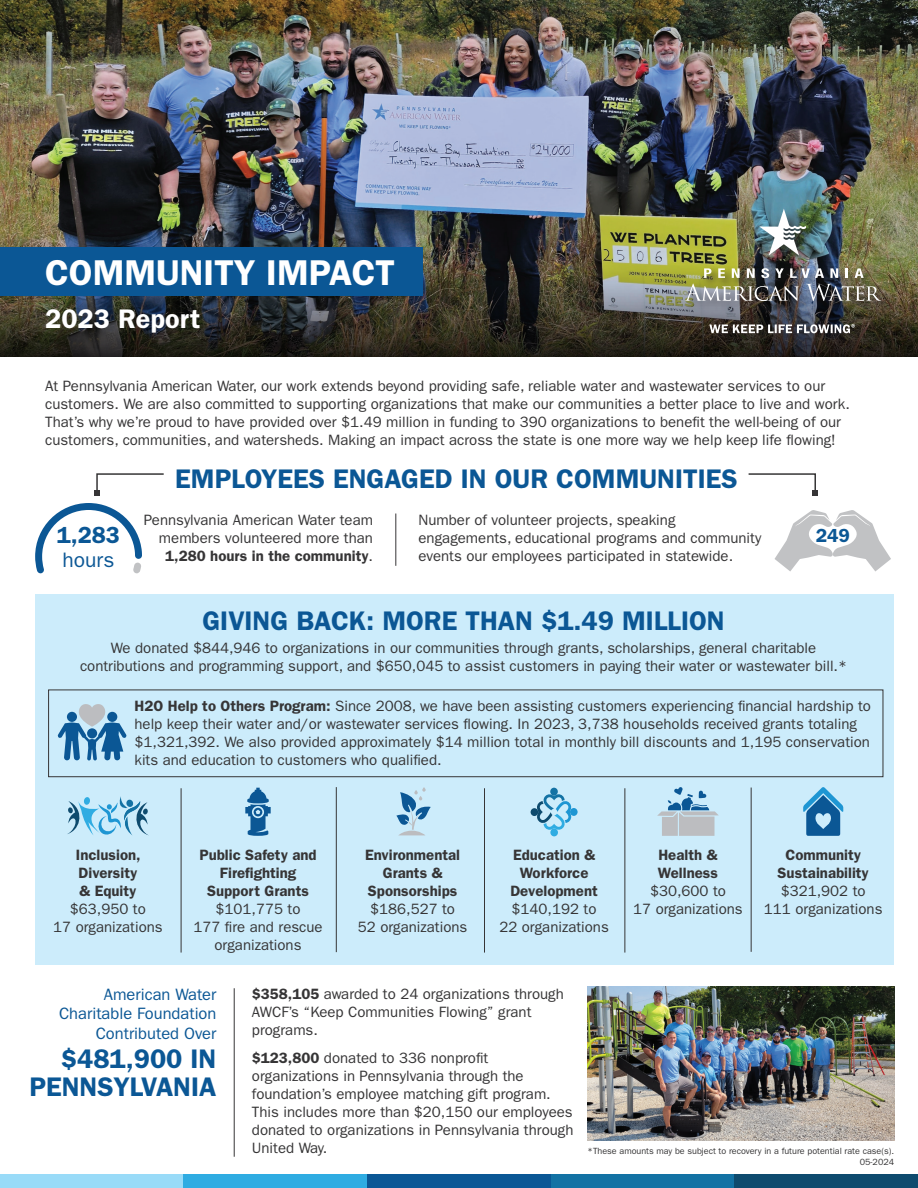
<style>
.page{position:relative;width:918px;height:1188px;background:#fff}
.page>*{position:absolute;margin:0;border:0;box-sizing:border-box;transform-origin:0 0}
.t1{font:600 36px "ITC Franklin Gothic Std";color:#fff}
.t2{font:600 27px/28.5px "ITC Franklin Gothic Std";color:#0b5795;text-align:right}
.t3{font:600 27px "ITC Franklin Gothic Std";color:#fff}
.t4{font:600 23.4px "ITC Franklin Gothic Std";color:#0b5795}
.t5{font:21px "ITC Franklin Gothic Std";color:#0b5795}
.t6{font:600 19.05px "ITC Franklin Gothic Std";color:#0b5795}
.t7{font:16.5px/19.8px "ITC Franklin Gothic Std";color:#0b5795;text-align:right}
.t8{font:15px/18px "ITC Franklin Gothic Std";color:#363536;text-align:center}
.t9{font:600 15px/18px "ITC Franklin Gothic Std";color:#363536;text-align:center}
.t10{font:9px/10.8px "ITC Franklin Gothic Std";color:#363536;text-align:right}
.s1{font-weight:600}
</style>
<div class="page">
<img style="left:588px;top:986px;width:306px;height:154px">
<img style="left:0;top:0;width:918px;height:247px">
<img style="left:0;top:247px;width:918px;height:109px">
<svg style="left:94px;top:473px;width:70px;height:23px"></svg>
<svg style="left:748px;top:473px;width:70px;height:23px"></svg>
<hr style="left:395px;top:514px;width:1px;height:52px;background:#363536">
<div style="left:683px;top:207px;width:209px;height:139px;background:#231f20;opacity:.75"></div>
<svg style="left:685px;top:284px;width:114px;height:17px;background:#85857b"></svg>
<svg style="left:806px;top:284px;width:75px;height:17px"></svg>
<svg style="left:704px;top:268px;width:7px;height:10px"></svg>
<svg style="left:718px;top:268px;width:7px;height:10px"></svg>
<svg style="left:732px;top:268px;width:8px;height:10px"></svg>
<svg style="left:747px;top:268px;width:8px;height:10px"></svg>
<svg style="left:761px;top:268px;width:8px;height:10px"></svg>
<svg style="left:775px;top:268px;width:9px;height:10px"></svg>
<svg style="left:790px;top:268px;width:34px;height:10px"></svg>
<svg style="left:830px;top:268px;width:8px;height:10px"></svg>
<svg style="left:846px;top:268px;width:2px;height:10px"></svg>
<svg style="left:855px;top:268px;width:9px;height:10px"></svg>
<img style="left:759px;top:209px;width:47px;height:46px">
<svg style="left:709px;top:324px;width:146px;height:9px"></svg>
<div style="left:0;top:1175px;width:184px;height:13px;background:#99dbf8"></div>
<div style="left:184px;top:1175px;width:183px;height:13px;background:#2face2"></div>
<div style="left:367px;top:1175px;width:184px;height:13px;background:#0b5795"></div>
<div style="left:551px;top:1175px;width:183px;height:13px;background:#1372a4"></div>
<div style="left:734px;top:1175px;width:184px;height:13px;background:#0e4b6e"></div>
<div style="left:36px;top:594px;width:858px;height:370px;background:#ccecfb"></div>
<svg style="left:245px;top:788px;width:26px;height:48px"></svg>
<svg style="left:396px;top:787px;width:35px;height:48px"></svg>
<div style="left:48px;top:690px;width:835px;height:87px;border:1px solid #363536"></div>
<svg style="left:58px;top:704px;width:69px;height:57px"></svg>
<svg style="left:67px;top:796px;width:82px;height:40px"></svg>
<div style="left:0;top:247px;width:422px;height:49px;background:#0b5795"></div>
<svg style="left:657px;top:787px;width:62px;height:49px"></svg>
<hr style="left:336px;top:787px;width:1px;height:165px;background:#363536">
<hr style="left:484px;top:788px;width:1px;height:165px;background:#363536">
<hr style="left:181px;top:788px;width:1px;height:165px;background:#363536">
<hr style="left:625px;top:788px;width:1px;height:165px;background:#363536">
<hr style="left:751px;top:788px;width:1px;height:164px;background:#363536">
<svg style="left:531px;top:788px;width:47px;height:48px"></svg>
<svg style="left:803px;top:787px;width:40px;height:49px"></svg>
<svg style="left:774px;top:510px;width:117px;height:61px"></svg>
<svg style="left:35px;top:503px;width:107px;height:71px"></svg>
<hr style="left:234px;top:988px;width:1px;height:169px;background:#363536">
<h1 class="t1" style="left:45px;top:251px;width:351px">COMMUNITY IMPACT</h1>
<h2 class="t3" style="left:45px;top:303px;width:157px">2023 Report</h2>
<p class="t8" style="left:45px;top:377px;width:806px;text-align:left">At Pennsylvania American Water, our work extends beyond providing safe, reliable water and wastewater services to our customers. We are also committed to supporting organizations that make our communities a better place to live and work.<br>That’s why we’re proud to have provided over $1.49 million in funding to 390 organizations to benefit the well-being of our customers, communities, and watersheds. Making an impact across the state is one more way we help keep life flowing!</p>
<h2 class="t2" style="left:175px;top:464px;width:564px">EMPLOYEES ENGAGED IN OUR COMMUNITIES</h2>
<p class="t8" style="left:419px;top:511px;width:344px;text-align:left">Number of volunteer projects, speaking engagements, educational programs and community events our employees participated in statewide.</p>
<p class="t8" style="left:144px;top:511px;width:231px;text-align:right">Pennsylvania American Water team members volunteered more than<br><span class="s1">1,280 hours in the community</span>.</p>
<h3 class="t4" style="left:57px;top:521px;width:65px">1,283</h3>
<p class="t6" style="left:816px;top:524px;width:36px">249</p>
<h3 class="t5" style="left:62px;top:548px;width:53px">hours</h3>
<h2 class="t2" style="left:202px;top:606px;width:524px">GIVING BACK: MORE THAN $1.49 MILLION</h2>
<p class="t8" style="left:80px;top:639px;width:769px">We donated $844,946 to organizations in our communities through grants, scholarships, general charitable contributions and programming support, and $650,045 to assist customers in paying their water or wastewater bill.*</p>
<p class="t8" style="left:135px;top:697px;width:738px;text-align:left"><span class="s1">H2O Help to Others Program:</span> Since 2008, we have been assisting customers experiencing financial hardship to help keep their water and/or wastewater services flowing. In 2023, 3,738 households received grants totaling $1,321,392. We also provided approximately $14 million total in monthly bill discounts and 1,195 conservation kits and education to customers who qualified.</p>
<p class="t9" style="left:76px;top:846px;width:66px;text-align:left">Inclusion,<br>Diversity &amp; Equity</p>
<p class="t8" style="left:53px;top:900px;width:111px">$63,950 to<br>17 organizations</p>
<p class="t9" style="left:199px;top:846px;width:119px">Public Safety and<br>Firefighting<br>Support Grants</p>
<p class="t8" style="left:193px;top:900px;width:131px">$101,775 to<br>177 fire and rescue organizations</p>
<p class="t9" style="left:365px;top:846px;width:97px">Environmental<br>Grants &amp;<br>Sponsorships</p>
<p class="t8" style="left:358px;top:900px;width:111px">$186,527 to<br>52 organizations</p>
<p class="t9" style="left:510px;top:846px;width:89px">Education &amp;<br>Workforce<br>Development</p>
<p class="t8" style="left:499px;top:900px;width:111px">$140,192 to<br>22 organizations</p>
<p class="t9" style="left:658px;top:846px;width:61px;text-align:left">Health &amp;<br>Wellness</p>
<p class="t8" style="left:633px;top:882px;width:111px">$30,600 to<br>17 organizations</p>
<p class="t9" style="left:778px;top:846px;width:93px">Community<br>Sustainability</p>
<p class="t8" style="left:764px;top:882px;width:120px">$321,902 to<br>111 organizations</p>
<p class="t7" style="left:59px;top:984px;width:159px">American Water<br>Charitable Foundation<br>Contributed Over</p>
<h2 class="t2" style="left:29px;top:1044px;width:189px">$481,900 IN<br>PENNSYLVANIA</h2>
<p class="t8" style="left:252px;top:985px;width:313px;text-align:left"><span class="s1">$358,105</span> awarded to 24 organizations through<br>AWCF’s “Keep Communities Flowing” grant programs.</p>
<p class="t8" style="left:252px;top:1049px;width:323px;text-align:left"><span class="s1">$123,800</span> donated to 336 nonprofit organizations in Pennsylvania through the foundation’s employee matching gift program.<br>This includes more than $20,150 our employees donated to organizations in Pennsylvania through United Way.</p>
<p class="t10" style="left:588px;top:1146px;width:308px">*These amounts may be subject to recovery in a future potential rate case(s).<br>05-2024</p>
</div>
